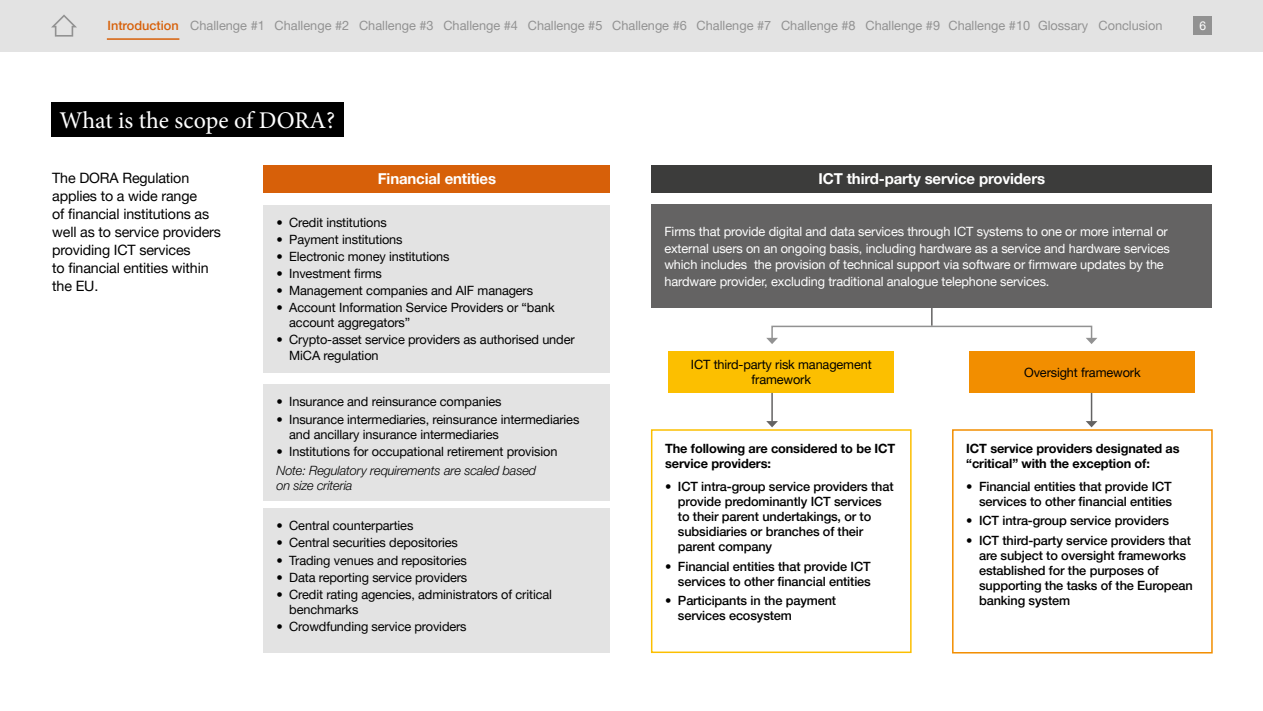
<style>
.page{position:relative;width:1263px;height:711px;background:#fff}
.page>*{position:absolute;margin:0;border:0;box-sizing:border-box;transform-origin:0 0}
.t1{font:24px "Minion Pro";letter-spacing:-.005em;color:#fff}
.t2{font:700 15px "Helvetica Neue LT Pro";letter-spacing:-.01em;color:#fff}
.t3{font:14.25px/18px "Helvetica Neue LT Pro";letter-spacing:-.01em;color:#000}
.t4{font:12.75px/15px "Helvetica Neue LT Pro";letter-spacing:-.01em;color:#000}
.t5{font:500 12.75px/15px "Helvetica Neue LT Pro";letter-spacing:-.01em;color:#000}
.t6{font:12.75px/16.5px "Helvetica Neue LT Pro";letter-spacing:-.01em;color:#fff}
.t7{font:12.75px "Helvetica Neue LT Pro";color:#929292}
.t8{font:700 12.75px/15px "Helvetica Neue LT Pro";letter-spacing:-.01em;color:#000}
.t9{font:italic 300 12.75px/15px "Helvetica Neue LT Pro";letter-spacing:-.01em;color:#000}
.t10{font:12px "Helvetica Neue LT Pro";color:#fff}
.s1{font-weight:500;color:#d76009}
</style>
<div class="page">
<div style="left:0;top:0;width:1263px;height:51px;background:#e3e3e3"></div>
<hr style="left:107px;top:38px;width:72px;height:2px;background:#d76009">
<div style="left:1194px;top:16px;width:18px;height:19px;background:#929292"></div>
<svg style="left:51px;top:14px;width:26px;height:23px"></svg>
<div style="left:51px;top:102px;width:293px;height:34px;background:#000"></div>
<div style="left:264px;top:204px;width:346px;height:168px;background:#e3e3e3"></div>
<div style="left:264px;top:384px;width:346px;height:116px;background:#e3e3e3"></div>
<div style="left:264px;top:508px;width:346px;height:144px;background:#e3e3e3"></div>
<div style="left:264px;top:164px;width:346px;height:28px;background:#d76009"></div>
<div style="left:652px;top:164px;width:560px;height:28px;background:#3c3c3b"></div>
<div style="left:652px;top:204px;width:560px;height:104px;background:#646363"></div>
<div style="left:669px;top:351px;width:225px;height:41px;background:#fcbf00"></div>
<div style="left:970px;top:351px;width:225px;height:41px;background:#f28e00"></div>
<div style="left:651px;top:429px;width:260px;height:223px;border:2px solid #fcbf00"></div>
<div style="left:952px;top:429px;width:261px;height:224px;border:2px solid #f28e00"></div>
<div style="left:771px;top:325px;width:321px;height:14px;border:2px solid #929292"></div>
<svg style="left:766px;top:337px;width:12px;height:7px"></svg>
<svg style="left:1086px;top:337px;width:11px;height:7px"></svg>
<svg style="left:931px;top:308px;width:1px;height:17px"></svg>
<hr style="left:771px;top:392px;width:2px;height:29px;background:#646363">
<svg style="left:766px;top:421px;width:12px;height:6px"></svg>
<svg style="left:1086px;top:392px;width:11px;height:35px"></svg>
<p class="t7" style="left:107px;top:17px;width:1056px"><span class="s1">Introduction</span> Challenge #1 Challenge #2 Challenge #3 Challenge #4 Challenge #5 Challenge #6 Challenge #7 Challenge #8 Challenge #9 Challenge #10 Glossary Conclusion</p>
<p class="t10" style="left:1199px;top:18px;width:8px">6</p>
<h1 class="t1" style="left:60px;top:104px;width:277px">What is the scope of DORA?</h1>
<p class="t3" style="left:52px;top:168px;width:170px">The DORA Regulation applies to a wide range<br>of financial institutions as well as to service providers providing ICT services<br>to financial entities within the EU.</p>
<p class="t2" style="left:378px;top:169px;width:120px">Financial entities</p>
<p class="t2" style="left:818px;top:169px;width:228px">ICT third-party service providers</p>
<p class="t4" style="left:276px;top:214px;width:112px">• Credit institutions</p>
<p class="t4" style="left:276px;top:231px;width:128px">• Payment institutions</p>
<p class="t4" style="left:276px;top:248px;width:175px">• Electronic money institutions</p>
<p class="t4" style="left:276px;top:265px;width:107px">• Investment firms</p>
<p class="t4" style="left:276px;top:282px;width:258px">• Management companies and AIF managers</p>
<p class="t4" style="left:289px;top:300px;width:267px;text-indent:-13px">• Account Information Service Providers or “bank account aggregators”</p>
<p class="t4" style="left:289px;top:332px;width:287px;text-indent:-13px">• Crypto-asset service providers as authorised under<br>MiCA regulation</p>
<p class="t4" style="left:276px;top:394px;width:226px">• Insurance and reinsurance companies</p>
<p class="t4" style="left:289px;top:411px;width:292px;text-indent:-13px">• Insurance intermediaries, reinsurance intermediaries and ancillary insurance intermediaries</p>
<p class="t4" style="left:276px;top:443px;width:282px">• Institutions for occupational retirement provision</p>
<p class="t9" style="left:276px;top:462px;width:261px">Note: Regulatory requirements are scaled based on size criteria</p>
<p class="t4" style="left:276px;top:517px;width:138px">• Central counterparties</p>
<p class="t4" style="left:276px;top:534px;width:183px">• Central securities depositories</p>
<p class="t4" style="left:276px;top:551px;width:192px">• Trading venues and repositories</p>
<p class="t4" style="left:276px;top:569px;width:192px">• Data reporting service providers</p>
<p class="t4" style="left:289px;top:586px;width:264px;text-indent:-13px">• Credit rating agencies, administrators of critical benchmarks</p>
<p class="t4" style="left:276px;top:618px;width:192px">• Crowdfunding service providers</p>
<p class="t6" style="left:664px;top:223px;width:507px">Firms that provide digital and data services through ICT systems to one or more internal or external users on an ongoing basis, including hardware as a service and hardware services which includes the provision of technical support via software or firmware updates by the hardware provider, excluding traditional analogue telephone services.</p>
<p class="t4" style="left:691px;top:357px;width:182px;text-align:center">ICT third-party risk management framework</p>
<p class="t4" style="left:1024px;top:364px;width:118px">Oversight framework</p>
<p class="t8" style="left:966px;top:440px;width:215px">ICT service providers designated as “critical” with the exception of:</p>
<p class="t5" style="left:966px;top:478px;width:207px;text-align:right">• Financial entities that provide ICT services to other financial entities</p>
<p class="t5" style="left:966px;top:513px;width:204px">• ICT intra-group service providers</p>
<p class="t5" style="left:979px;top:532px;width:215px;text-indent:-13px">• ICT third-party service providers that are subject to oversight frameworks established for the purposes of supporting the tasks of the European banking system</p>
<p class="t8" style="left:665px;top:440px;width:232px">The following are considered to be ICT service providers:</p>
<p class="t5" style="left:678px;top:478px;width:217px;text-indent:-13px">• ICT intra-group service providers that provide predominantly ICT services to their parent undertakings, or to subsidiaries or branches of their parent company</p>
<p class="t5" style="left:665px;top:558px;width:207px;text-align:right">• Financial entities that provide ICT services to other financial entities</p>
<p class="t5" style="left:678px;top:592px;width:160px;text-indent:-13px">• Participants in the payment services ecosystem</p>
</div>
